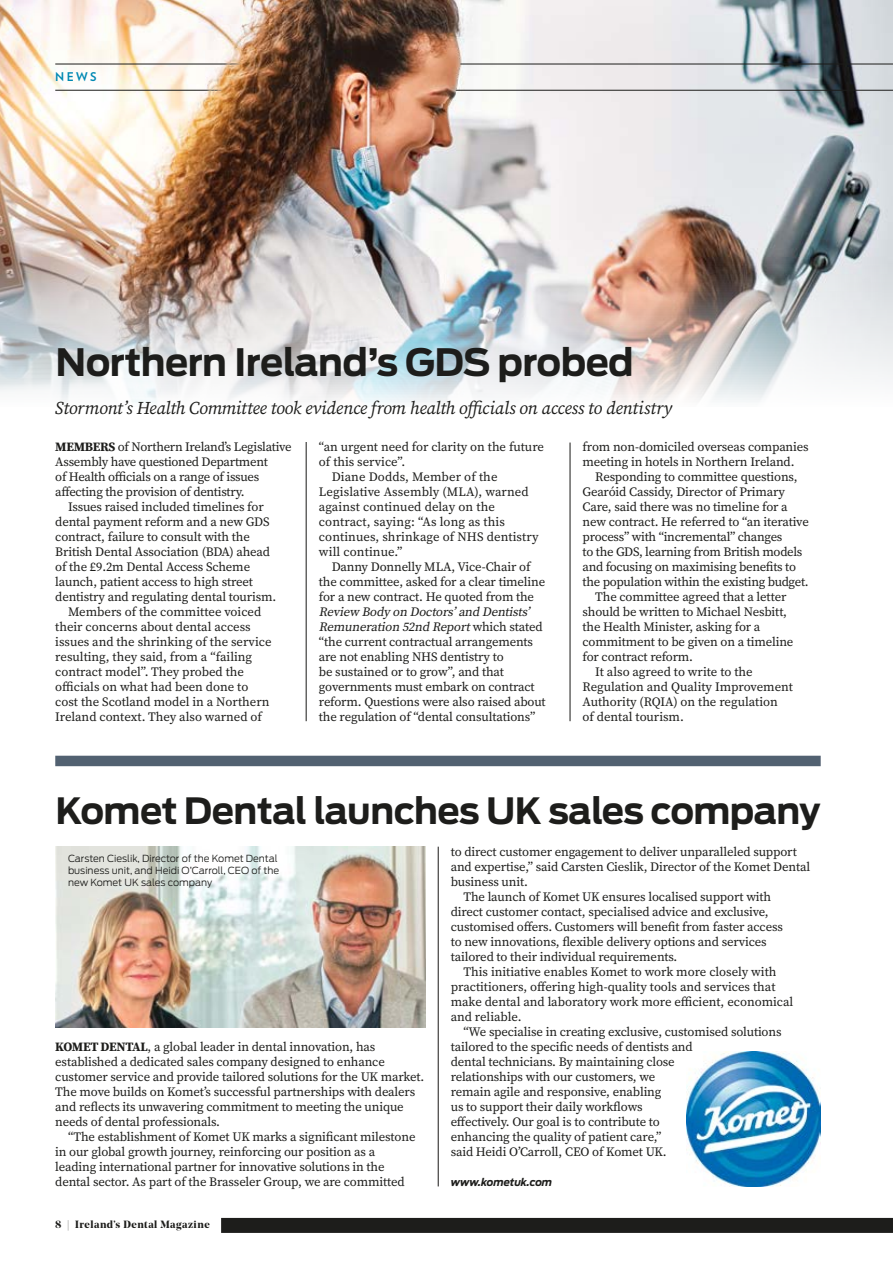
<style>
.page{position:relative;width:893px;height:1263px;background:#fff}
.page>*{position:absolute;margin:0;border:0;box-sizing:border-box;transform-origin:0 0}
.t1{font:700 37.5px "Antenna";letter-spacing:-.015em;color:#1d1d1b}
.t2{font:700 36px "Antenna";letter-spacing:-.015em;color:#1d1d1b}
.t3{font:italic 18px "Source Serif 4";letter-spacing:-.015em;color:#1d1d1b}
.t4{font:12.75px/15px "Source Serif 4";letter-spacing:-.01em;color:#1d1d1b}
.t5{font:12.75px "Source Serif 4";letter-spacing:.01em;color:#1d1d1b}
.t6{font:700 12px "Verlag";color:#0089b4}
.t7{font:700 10.5px "Noe Display";letter-spacing:.05em;color:#1d1d1b}
.t8{font:italic 700 10.5px "Antenna";letter-spacing:-.01em;color:#1d1d1b}
.t9{font:300 9.75px/12px "Antenna";color:#1d1d1b}
.s1{font-weight:700}
.s2{font-style:italic}
</style>
<div class="page">
<div style="left:221px;top:1218px;width:672px;height:15px;background:#1d1d1b"></div>
<img style="left:0;top:151px;width:893px;height:252px">
<hr style="left:306px;top:442px;width:1px;height:279px;background:#191817">
<hr style="left:438px;top:847px;width:1px;height:339px;background:#191817">
<hr style="left:570px;top:442px;width:1px;height:279px;background:#191817">
<div style="left:55px;top:756px;width:766px;height:10px;background:#526171"></div>
<img style="left:0;top:0;width:893px;height:151px">
<img style="left:56px;top:846px;width:370px;height:182px">
<img style="left:686px;top:1052px;width:135px;height:134px">
<p class="t6" style="left:55px;top:67px;width:43px">NEWS</p>
<h1 class="t1" style="left:55px;top:340px;width:580px">Northern Ireland’s GDS probed</h1>
<h3 class="t3" style="left:55px;top:395px;width:618px">Stormont’s Health Committee took evidence from health officials on access to dentistry</h3>
<p class="t4" style="left:55px;top:439px;width:238px"><span class="s1">MEMBERS</span> of Northern Ireland’s Legislative</p>
<p class="t4" style="left:55px;top:454px;width:214px">Assembly have questioned Department</p>
<p class="t4" style="left:55px;top:469px;width:205px">of Health officials on a range of issues</p>
<p class="t4" style="left:55px;top:484px;width:191px">affecting the provision of dentistry.</p>
<p class="t4" style="left:68px;top:499px;width:197px">Issues raised included timelines for</p>
<p class="t4" style="left:55px;top:514px;width:216px">dental payment reform and a new GDS</p>
<p class="t4" style="left:55px;top:529px;width:196px">contract, failure to consult with the</p>
<p class="t4" style="left:55px;top:544px;width:216px">British Dental Association (BDA) ahead</p>
<p class="t4" style="left:55px;top:559px;width:196px">of the £9.2m Dental Access Scheme</p>
<p class="t4" style="left:55px;top:574px;width:199px">launch, patient access to high street</p>
<p class="t4" style="left:55px;top:589px;width:222px">dentistry and regulating dental tourism.</p>
<p class="t4" style="left:68px;top:604px;width:195px">Members of the committee voiced</p>
<p class="t4" style="left:55px;top:619px;width:197px">their concerns about dental access</p>
<p class="t4" style="left:55px;top:634px;width:218px">issues and the shrinking of the service</p>
<p class="t4" style="left:55px;top:649px;width:198px">resulting, they said, from a “failing</p>
<p class="t4" style="left:55px;top:664px;width:190px">contract model”. They probed the</p>
<p class="t4" style="left:55px;top:679px;width:195px">officials on what had been done to</p>
<p class="t4" style="left:55px;top:694px;width:216px">cost the Scotland model in a Northern</p>
<p class="t4" style="left:55px;top:709px;width:208px">Ireland context. They also warned of</p>
<p class="t4" style="left:319px;top:439px;width:227px">“an urgent need for clarity on the future</p>
<p class="t4" style="left:319px;top:454px;width:88px">of this service”.</p>
<p class="t5" style="left:332px;top:468px;width:167px">Diane Dodds, Member of the</p>
<p class="t5" style="left:319px;top:483px;width:211px">Legislative Assembly (MLA), warned</p>
<p class="t5" style="left:319px;top:498px;width:178px">against continued delay on the</p>
<p class="t5" style="left:319px;top:513px;width:188px">contract, saying: “As long as this</p>
<p class="t5" style="left:319px;top:528px;width:221px">continues, shrinkage of NHS dentistry</p>
<p class="t5" style="left:319px;top:543px;width:85px">will continue.”</p>
<p class="t4" style="left:332px;top:559px;width:200px">Danny Donnelly MLA, Vice-Chair of</p>
<p class="t4" style="left:319px;top:574px;width:228px">the committee, asked for a clear timeline</p>
<p class="t4" style="left:319px;top:589px;width:217px">for a new contract. He quoted from the</p>
<p class="t4" style="left:319px;top:604px;width:228px"><span class="s2">Review Body on Doctors’and Dentists’ Remuneration 52nd Report</span>wh i c h s t at e d “the current contractual arrangements are not enabling NHS dentistry to<br>be sustained or to grow”, and that governments must embark on contract reform. Questions were also raised about the regulation of “dental consultations”</p>
<p class="t4" style="left:583px;top:439px;width:228px">from non-domiciled overseas companies meeting in hotels in Northern Ireland.</p>
<p class="t4" style="left:595px;top:469px;width:204px">Responding to committee questions,</p>
<p class="t4" style="left:583px;top:484px;width:204px">Gearóid Cassidy, Director of Primary</p>
<p class="t4" style="left:583px;top:499px;width:207px">Care, said there was no timeline for a</p>
<p class="t4" style="left:583px;top:514px;width:228px">new contract. He referred to “an iterative</p>
<p class="t4" style="left:583px;top:529px;width:201px">process” with “incremental” changes</p>
<p class="t4" style="left:583px;top:544px;width:221px">to the GDS, learning from British models</p>
<p class="t4" style="left:583px;top:559px;width:215px">and focusing on maximising benefits to</p>
<p class="t4" style="left:583px;top:574px;width:228px">the population within the existing budget.</p>
<p class="t4" style="left:595px;top:589px;width:193px">The committee agreed that a letter</p>
<p class="t4" style="left:583px;top:604px;width:206px">should be written to Michael Nesbitt,</p>
<p class="t4" style="left:583px;top:619px;width:179px">the Health Minister, asking for a</p>
<p class="t4" style="left:583px;top:634px;width:212px">commitment to be given on a timeline</p>
<p class="t4" style="left:583px;top:649px;width:112px">for contract reform.</p>
<p class="t4" style="left:595px;top:664px;width:159px">It also agreed to write to the</p>
<p class="t4" style="left:583px;top:679px;width:212px">Regulation and Quality Improvement</p>
<p class="t4" style="left:583px;top:694px;width:197px">Authority (RQIA) on the regulation</p>
<p class="t4" style="left:583px;top:709px;width:103px">of dental tourism.</p>
<h2 class="t2" style="left:55px;top:789px;width:767px">Komet Dental launches UK sales company</h2>
<p class="t9" style="left:68px;top:852px;width:213px">Carsten Cieslik, Director of the Komet Dental business unit, and Heidi O’Carroll, CEO of the new Komet UK sales company</p>
<p class="t4" style="left:55px;top:1039px;width:370px"><span class="s1">KOMET DENTAL</span>, a global leader in dental innovation, has established a dedicated sales company designed to enhance customer service and provide tailored solutions for the UK market.<br>The move builds on Komet’s successful partnerships with dealers and reflects its unwavering commitment to meeting the unique needs of dental professionals.</p>
<p class="t4" style="left:55px;top:1129px;width:362px;text-indent:13px">“The establishment of Komet UK marks a significant milestone in our global growth journey, reinforcing our position as a leading international partner for innovative solutions in the dental sector. As part of the Brasseler Group, we are committed</p>
<p class="t7" style="left:55px;top:1218px;width:156px">8 | Ireland’s Dental Magazine</p>
<p class="t4" style="left:451px;top:844px;width:348px">to direct customer engagement to deliver unparalleled support</p>
<p class="t4" style="left:451px;top:859px;width:361px">and expertise,” said Carsten Cieslik, Director of the Komet Dental</p>
<p class="t4" style="left:451px;top:874px;width:79px">business unit.</p>
<p class="t4" style="left:463px;top:889px;width:309px">The launch of Komet UK ensures localised support with</p>
<p class="t4" style="left:451px;top:904px;width:319px">direct customer contact, specialised advice and exclusive,</p>
<p class="t4" style="left:451px;top:919px;width:334px">customised offers. Customers will benefit from faster access</p>
<p class="t4" style="left:451px;top:934px;width:317px">to new innovations, flexible delivery options and services</p>
<p class="t4" style="left:451px;top:949px;width:228px">tailored to their individual requirements.</p>
<p class="t4" style="left:463px;top:964px;width:314px">This initiative enables Komet to work more closely with</p>
<p class="t4" style="left:451px;top:979px;width:326px">practitioners, offering high-quality tools and services that</p>
<p class="t4" style="left:451px;top:994px;width:344px">make dental and laboratory work more efficient, economical</p>
<p class="t4" style="left:451px;top:1009px;width:72px">and reliable.</p>
<p class="t4" style="left:463px;top:1024px;width:320px">“We specialise in creating exclusive, customised solutions</p>
<p class="t4" style="left:451px;top:1039px;width:244px">tailored to the specific needs of dentists and</p>
<p class="t4" style="left:451px;top:1054px;width:226px">dental technicians. By maintaining close</p>
<p class="t4" style="left:451px;top:1069px;width:206px">relationships with our customers, we</p>
<p class="t4" style="left:451px;top:1084px;width:212px">remain agile and responsive, enabling</p>
<p class="t4" style="left:451px;top:1099px;width:194px">us to support their daily workflows</p>
<p class="t4" style="left:451px;top:1114px;width:211px">effectively. Our goal is to contribute to</p>
<p class="t4" style="left:451px;top:1129px;width:212px">enhancing the quality of patient care,”</p>
<p class="t4" style="left:451px;top:1144px;width:217px">said Heidi O’Carroll, CEO of Komet UK.</p>
<p class="t8" style="left:451px;top:1176px;width:103px">www.kometuk.com</p>
</div>
